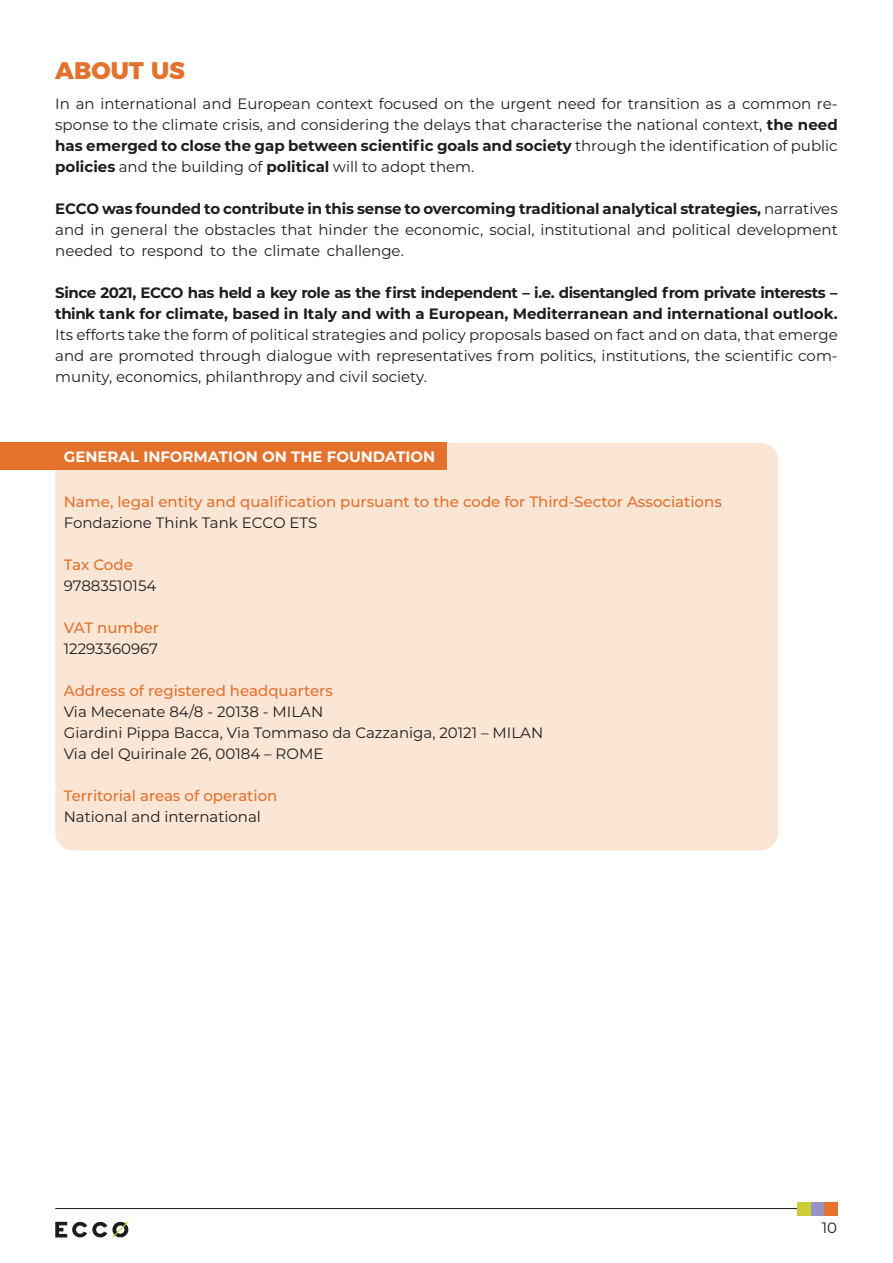
<style>
.page{position:relative;width:893px;height:1263px;background:#fff}
.page>*{position:absolute;margin:0;border:0;box-sizing:border-box;transform-origin:0 0}
.t1{font:800 24px "Montserrat";color:#e4712c}
.t2{font:15px/21px "Montserrat";color:#1d1d1b;text-align:justify}
.t3{font:700 15px/21px "Montserrat";letter-spacing:-.025em;color:#1d1d1b}
.t4{font:500 15px "Montserrat";color:#e4712c}
.t5{font:700 15px "Montserrat";color:#fff}
.s1{font-weight:700}
</style>
<div class="page">
<svg style="left:55px;top:1221px;width:74px;height:16px"></svg>
<hr style="left:55px;top:1208px;width:782px;height:1px;background:#1d1d1b">
<div style="left:811px;top:1202px;width:13px;height:13px;background:#9793c7"></div>
<div style="left:824px;top:1202px;width:13px;height:13px;background:#e4712c"></div>
<div style="left:797px;top:1202px;width:14px;height:13px;background:#cbcd33"></div>
<div style="left:55px;top:443px;width:723px;height:407px;background:#fbe5d5;border-radius:18px"></div>
<div style="left:0;top:442px;width:446px;height:28px;background:#e4712c"></div>
<h1 class="t1" style="left:55px;top:50px;width:131px">ABOUT US</h1>
<p class="t2" style="left:55px;top:92px;width:784px">In an international and European context focused on the urgent need for transition as a common re&shy;sponse to the climate crisis, and considering the delays that characterise the national context, <span class="s1">the need has emerged to close the gap between scientific goals and society</span> through the identification of public <span class="s1">policies</span> and the building of <span class="s1">political</span> will to adopt them.</p>
<p class="t2" style="left:55px;top:197px;width:784px"><span class="s1">ECCO was founded to contribute in this sense to overcoming traditional analytical strategies,</span> narratives and in general the obstacles that hinder the economic, social, institutional and political development needed to respond to the climate challenge.</p>
<p class="t3" style="left:55px;top:281px;width:784px">Since 2021, ECCO has held a key role as the first independent – i.e. disentangled from private interests – think tank for climate, based in Italy and with a European, Mediterranean and international outlook.</p>
<p class="t2" style="left:55px;top:323px;width:784px">Its efforts take the form of political strategies and policy proposals based on fact and on data, that emerge and are promoted through dialogue with representatives from politics, institutions, the scientific com&shy;munity, economics, philanthropy and civil society.</p>
<p class="t5" style="left:64px;top:446px;width:373px">GENERAL INFORMATION ON THE FOUNDATION</p>
<p class="t4" style="left:64px;top:491px;width:660px">Name, legal entity and qualification pursuant to the code for Third-Sector Associations</p>
<p class="t2" style="left:64px;top:512px;width:255px">Fondazione Think Tank ECCO ETS</p>
<p class="t4" style="left:64px;top:554px;width:71px">Tax Code</p>
<p class="t2" style="left:64px;top:575px;width:94px">97883510154</p>
<p class="t4" style="left:64px;top:617px;width:97px">VAT number</p>
<p class="t2" style="left:64px;top:638px;width:96px">12293360967</p>
<p class="t4" style="left:64px;top:680px;width:271px">Address of registered headquarters</p>
<p class="t2" style="left:64px;top:701px;width:481px;text-align:left">Via Mecenate 84/8 - 20138 - MILAN<br>Giardini Pippa Bacca, Via Tommaso da Cazzaniga, 20121 – MILAN<br>Via del Quirinale 26, 00184 – ROME</p>
<p class="t4" style="left:64px;top:785px;width:215px">Territorial areas of operation</p>
<p class="t2" style="left:64px;top:806px;width:199px">National and international</p>
<p class="t2" style="left:822px;top:1216px;width:17px">10</p>
</div>
